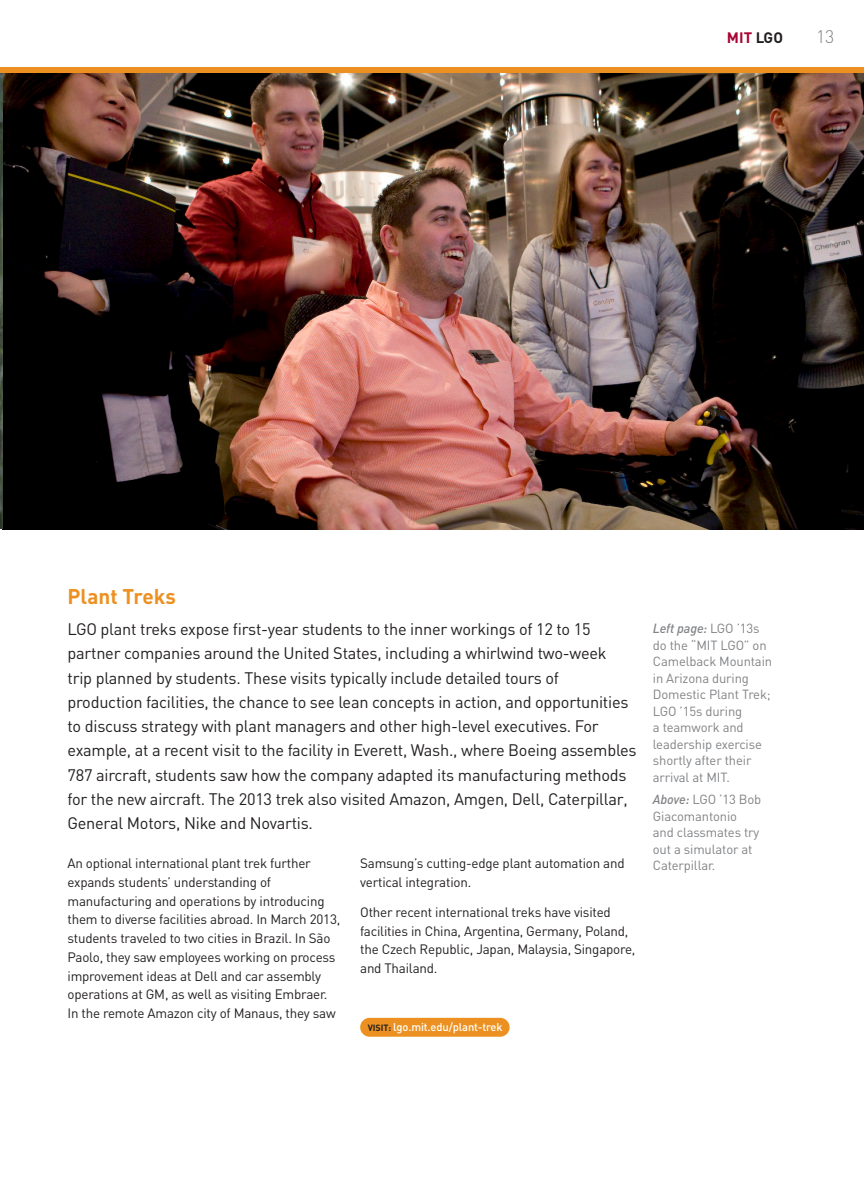
<style>
.page{position:relative;width:864px;height:1188px;background:#fff}
.page>*{position:absolute;margin:0;border:0;box-sizing:border-box;transform-origin:0 0}
.t1{font:700 21px "DIN";color:#ec9121}
.t2{font:300 18px "DIN";color:#808285}
.t3{font:16.5px/24.3px "DIN";letter-spacing:-.015em;color:#231f20}
.t4{font:700 15px "DIN";color:#a90332}
.t5{font:13.5px/18.8px "DIN";letter-spacing:-.015em;color:#231f20}
.t6{font:13.2px/16.5px "DIN";letter-spacing:-.01em;color:#808285}
.t7{font:500 11.25px "DIN";letter-spacing:-.01em;color:#fff}
.s1{color:#231f20}
.s2{font-weight:500;font-style:italic}
.s3{font-weight:700;font-size:9px;color:#231f20}
</style>
<div class="page">
<div style="left:360px;top:1018px;width:150px;height:19px;background:#ec9121;border-radius:9px"></div>
<img style="left:0;top:73px;width:864px;height:456px">
<div style="left:0;top:68px;width:864px;height:5px;background:#ec9121"></div>
<p class="t4" style="left:727px;top:28px;width:58px">MIT <span class="s1">LGO</span></p>
<p class="t2" style="left:816px;top:25px;width:20px">13</p>
<p class="t1" style="left:68px;top:583px;width:110px">Plant Treks</p>
<p class="t3" style="left:68px;top:616px;width:571px">LGO plant treks expose first-year students to the inner workings of 12 to 15 partner companies around the United States, including a whirlwind two-week<br>trip planned by students. These visits typically include detailed tours of production facilities, the chance to see lean concepts in action, and opportunities to discuss strategy with plant managers and other high-level executives. For example, at a recent visit to the facility in Everett, Wash., where Boeing assembles 787 aircraft, students saw how the company adapted its manufacturing methods for the new aircraft. The 2013 trek also visited Amazon, Amgen, Dell, Caterpillar, General Motors, Nike and Novartis.</p>
<p class="t6" style="left:653px;top:620px;width:121px"><span class="s2">Left page:</span> LGO ’13s do the “MIT LGO” on<br>Camelback Mountain in Arizona during<br>Domestic Plant Trek;<br>LGO ’15s during<br>a teamwork and leadership exercise shortly after their arrival at MIT.</p>
<p class="t6" style="left:653px;top:791px;width:110px"><span class="s2">Above:</span> LGO ’13 Bob<br>Giacomantonio and classmates try out a simulator at<br>Caterpillar.</p>
<p class="t5" style="left:68px;top:854px;width:274px">An optional international plant trek further expands students’ understanding of manufacturing and operations by introducing them to diverse facilities abroad. In March 2013, students traveled to two cities in Brazil. In São Paolo, they saw employees working on process improvement ideas at Dell and car assembly operations at GM, as well as visiting Embraer.<br>In the remote Amazon city of Manaus, they saw</p>
<p class="t5" style="left:360px;top:854px;width:266px">Samsung’s cutting-edge plant automation and vertical integration.</p>
<p class="t5" style="left:360px;top:902px;width:277px">Other recent international treks have visited facilities in China, Argentina, Germany, Poland, the Czech Republic, Japan, Malaysia, Singapore, and Thailand.</p>
<p class="t7" style="left:368px;top:1019px;width:136px"><span class="s3">VISIT:</span> lgo.mit.edu/plant-trek</p>
</div>
